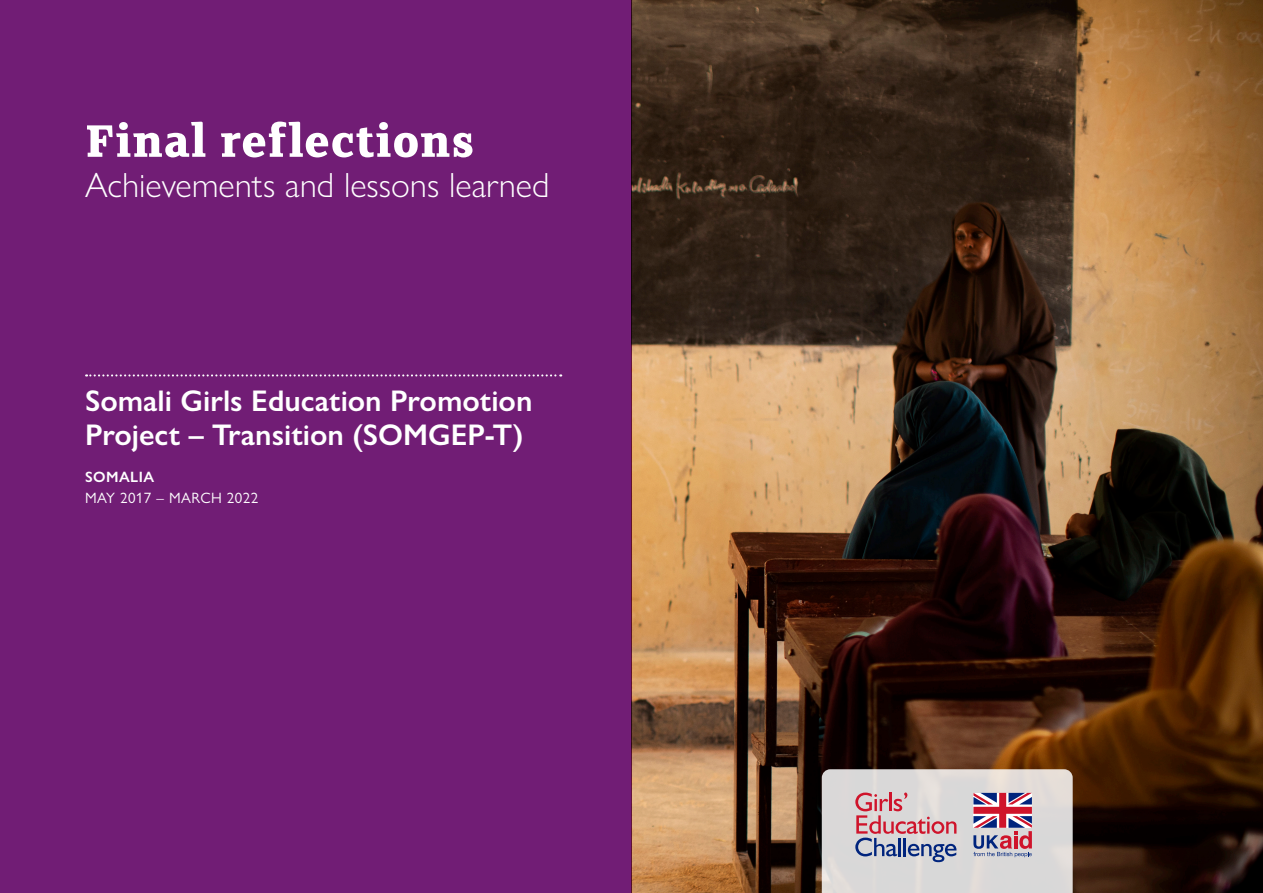
<style>
.page{position:relative;width:1263px;height:893px;background:#fff}
.page>*{position:absolute;margin:0;border:0;box-sizing:border-box;transform-origin:0 0}
.TITLE_front_page{font:700 51px "FS Clerkenwell";letter-spacing:.01em;color:#fff}
.Sub_head_front_page{font:300 35.1px "Gill Sans Nova";color:#fff}
.Sub_head_front_page-2{font:600 30px/34.5px "Gill Sans Nova";color:#fff}
.t1{font:15px/21px "Gill Sans Nova";letter-spacing:.03em;color:#fff}
.s1{font-weight:600}
</style>
<div class="page">
<img style="left:631px;top:0;width:632px;height:893px">
<div style="left:0;top:0;width:631px;height:893px;background:#711d75"></div>
<svg style="left:86px;top:374px;width:475px;height:2px"></svg>
<svg style="left:822px;top:769px;width:251px;height:124px;background:#d0c3c8"></svg>
<p class="TITLE_front_page" style="left:85px;top:117px;width:390px">Final reflections</p>
<p class="Sub_head_front_page" style="left:85px;top:164px;width:466px">Achievements and lessons learned</p>
<p class="Sub_head_front_page-2" style="left:85px;top:383px;width:449px">Somali Girls Education Promotion<br>Project – Transition (SOMGEP-T)</p>
<p class="t1" style="left:85px;top:466px;width:175px"><span class="s1">SOMALIA<br></span>MAY 2017 – MARCH 2022</p>
</div>
